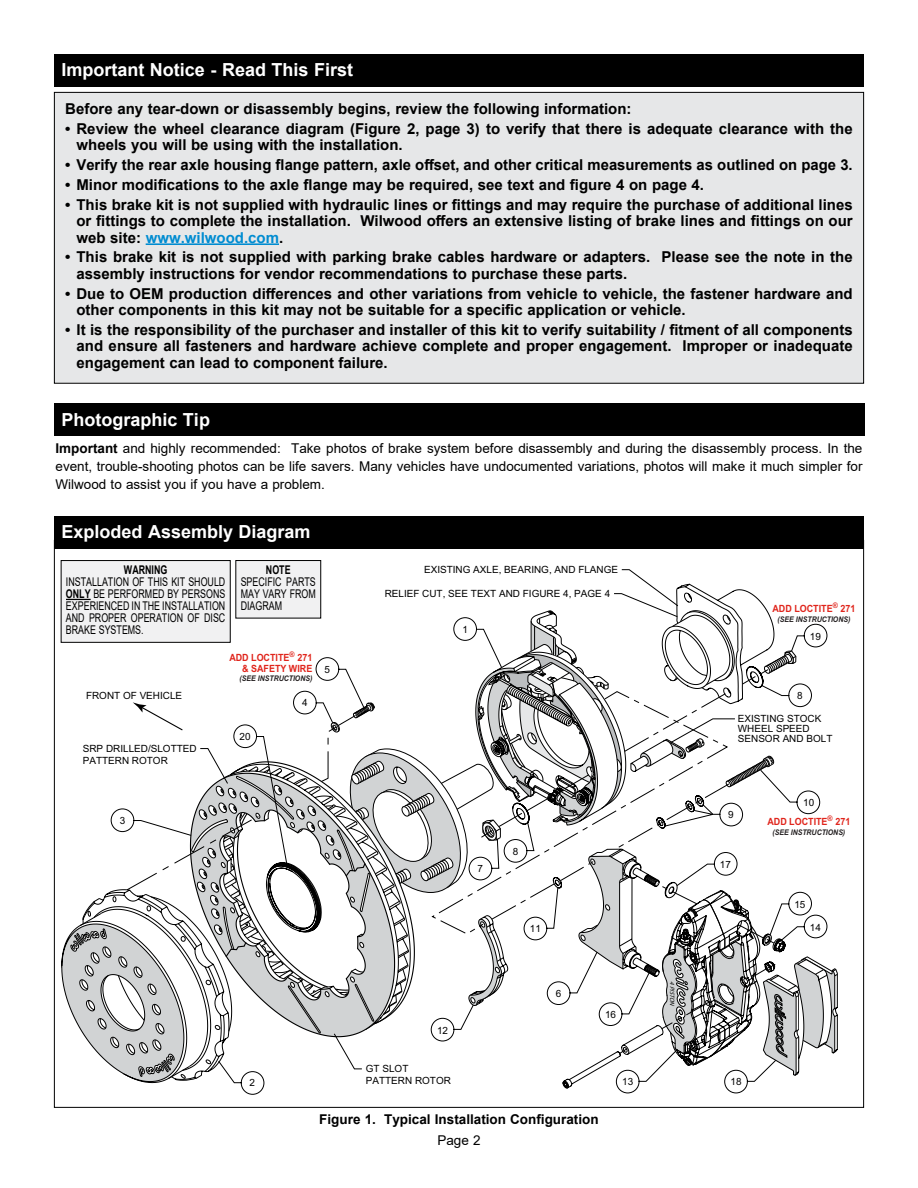
<style>
.page{position:relative;width:918px;height:1188px;background:#fff}
.page>*{position:absolute;margin:0;border:0;box-sizing:border-box;transform-origin:0 0}
.t1{font:700 18px "Arial";color:#fff}
.t2{font:700 15px/16.5px "Arial";color:#000}
.t3{font:13.5px/18.3px "Arial";color:#000;text-align:justify}
.t4{font:700 13.5px "Arial";color:#000}
.t5{font:12px/12px "Arial";color:#000;text-align:justify;scale:.74 1}
.t6{font:700 12px "Arial";color:#000;scale:.74 1}
.t7{font:9.9px/9.9px "Arial";color:#000}
.t8{font:700 9.9px/10.5px "Arial";color:#e0251c;text-align:right;scale:.9 1}
.t9{font:italic 700 7.8px "Arial";color:#231f20;scale:.9 1}
.t10{font:italic 6.3px "Myriad Pro";color:#010101}
.s1{color:#008cd1}
.s2{font-weight:700}
</style>
<div class="page">
<div style="left:54px;top:516px;width:810px;height:33px;background:#000"></div>
<div style="left:54px;top:54px;width:810px;height:32px;background:#000"></div>
<div style="left:54px;top:92px;width:810px;height:291px;background:#e6e7e8"></div>
<hr style="left:146px;top:243px;width:133px;height:2px;background:#008cd1">
<div style="left:54px;top:404px;width:810px;height:32px;background:#000"></div>
<div style="left:61px;top:561px;width:169px;height:81px;background:#f1f1f2"></div>
<svg style="left:62px;top:569px;width:776px;height:526px"></svg>
<div style="left:61px;top:560px;width:170px;height:83px;border:1px solid #000"></div>
<div style="left:236px;top:561px;width:85px;height:57px;background:#f1f1f2"></div>
<div style="left:235px;top:560px;width:86px;height:58px;border:1px solid #000"></div>
<p class="t1" style="left:62px;top:57px;width:293px">Important Notice - Read This First</p>
<p class="t2" style="left:65px;top:101px;width:568px">Before any tear-down or disassembly begins, review the following information:</p>
<p class="t2" style="left:76px;top:121px;width:778px;text-indent:-11px">• Review the wheel clearance diagram (Figure 2, page 3) to verify that there is adequate clearance with the wheels you will be using with the installation.</p>
<p class="t2" style="left:65px;top:157px;width:789px">• Verify the rear axle housing flange pattern, axle offset, and other critical measurements as outlined on page 3.</p>
<p class="t2" style="left:65px;top:177px;width:640px">• Minor modifications to the axle flange may be required, see text and figure 4 on page 4.</p>
<p class="t2" style="left:76px;top:196px;width:778px;text-align:justify;text-indent:-11px">• This brake kit is not supplied with hydraulic lines or fittings and may require the purchase of additional lines or fittings to complete the installation. Wilwood offers an extensive listing of brake lines and fittings on our web site: <span class="s1">www.wilwood.com</span>.</p>
<p class="t2" style="left:76px;top:249px;width:778px;text-indent:-11px">• This brake kit is not supplied with parking brake cables hardware or adapters. Please see the note in the assembly instructions for vendor recommendations to purchase these parts.</p>
<p class="t2" style="left:76px;top:285px;width:778px;text-indent:-11px">• Due to OEM production differences and other variations from vehicle to vehicle, the fastener hardware and other components in this kit may not be suitable for a specific application or vehicle.</p>
<p class="t2" style="left:76px;top:322px;width:778px;text-align:justify;text-indent:-11px">• It is the responsibility of the purchaser and installer of this kit to verify suitability / fitment of all components and ensure all fasteners and hardware achieve complete and proper engagement. Improper or inadequate engagement can lead to component failure.</p>
<p class="t1" style="left:62px;top:407px;width:150px">Photographic Tip</p>
<p class="t3" style="left:56px;top:439px;width:808px"><span class="s2">Important</span> and highly recommended: Take photos of brake system before disassembly and during the disassembly process. In the event, trouble-shooting photos can be life savers. Many vehicles have undocumented variations, photos will make it much simpler for Wilwood to assist you if you have a problem.</p>
<p class="t1" style="left:62px;top:519px;width:251px">Exploded Assembly Diagram</p>
<p class="t6" style="left:124px;top:561px;width:60px">WARNING</p>
<p class="t5" style="left:66px;top:576px;width:217px">INSTALLATION OF THIS KIT SHOULD <span class="s2">ONLY</span> BE PERFORMED BY PERSONS EXPERIENCED IN THE INSTALLATION AND PROPER OPERATION OF DISC BRAKE SYSTEMS.</p>
<p class="t6" style="left:266px;top:561px;width:35px">NOTE</p>
<p class="t5" style="left:241px;top:576px;width:103px">SPECIFIC PARTS MAY VARY FROM DIAGRAM</p>
<p class="t7" style="left:86px;top:691px;width:98px">FRONT OF VEHICLE</p>
<p class="t8" style="left:229px;top:653px;width:94px">ADD LOCTITE<sup>®</sup> 271 &amp; SAFETY WIRE</p>
<p class="t9" style="left:240px;top:673px;width:82px">(SEE INSTRUCTIONS)</p>
<p class="t7" style="left:302px;top:698px;width:7px">4</p>
<p class="t7" style="left:325px;top:664px;width:7px">5</p>
<p class="t7" style="left:83px;top:742px;width:115px;line-height:12px">SRP DRILLED/SLOTTED<br>PATTERN ROTOR</p>
<p class="t7" style="left:240px;top:731px;width:13px">20</p>
<p class="t7" style="left:120px;top:815px;width:7px">3</p>
<p class="t7" style="left:250px;top:1078px;width:7px">2</p>
<p class="t7" style="left:424px;top:564px;width:196px">EXISTING AXLE, BEARING, AND FLANGE</p>
<p class="t7" style="left:385px;top:588px;width:227px">RELIEF CUT, SEE TEXT AND FIGURE 4, PAGE 4</p>
<p class="t7" style="left:462px;top:624px;width:7px">1</p>
<p class="t7" style="left:437px;top:1025px;width:13px">12</p>
<p class="t7" style="left:478px;top:864px;width:7px">7</p>
<p class="t7" style="left:513px;top:846px;width:7px">8</p>
<p class="t7" style="left:530px;top:924px;width:13px">11</p>
<p class="t7" style="left:556px;top:989px;width:7px">6</p>
<p class="t7" style="left:605px;top:1010px;width:13px">16</p>
<p class="t10" style="left:676px;top:981px;width:28px;rotate:90deg">4PISTON</p>
<p class="t8" style="left:773px;top:604px;width:94px">ADD LOCTITE<sup>®</sup> 271</p>
<p class="t9" style="left:778px;top:614px;width:82px">(SEE INSTRUCTIONS)</p>
<p class="t7" style="left:810px;top:631px;width:13px">19</p>
<p class="t7" style="left:797px;top:691px;width:7px">8</p>
<p class="t7" style="left:738px;top:714px;width:96px">EXISTING STOCK<br>WHEEL SPEED<br>SENSOR AND BOLT</p>
<p class="t7" style="left:728px;top:809px;width:7px">9</p>
<p class="t7" style="left:720px;top:860px;width:13px">17</p>
<p class="t7" style="left:803px;top:798px;width:13px">10</p>
<p class="t8" style="left:767px;top:817px;width:94px">ADD LOCTITE<sup>®</sup> 271</p>
<p class="t9" style="left:773px;top:827px;width:82px">(SEE INSTRUCTIONS)</p>
<p class="t7" style="left:794px;top:899px;width:13px">15</p>
<p class="t7" style="left:810px;top:922px;width:13px">14</p>
<p class="t7" style="left:366px;top:1063px;width:87px;line-height:12px">GT SLOT<br>PATTERN ROTOR</p>
<p class="t7" style="left:622px;top:1077px;width:13px">13</p>
<p class="t7" style="left:731px;top:1077px;width:13px">18</p>
<p class="t4" style="left:319px;top:1109px;width:281px">Figure 1. Typical Installation Configuration</p>
<p class="t3" style="left:437px;top:1131px;width:45px">Page 2</p>
</div>
